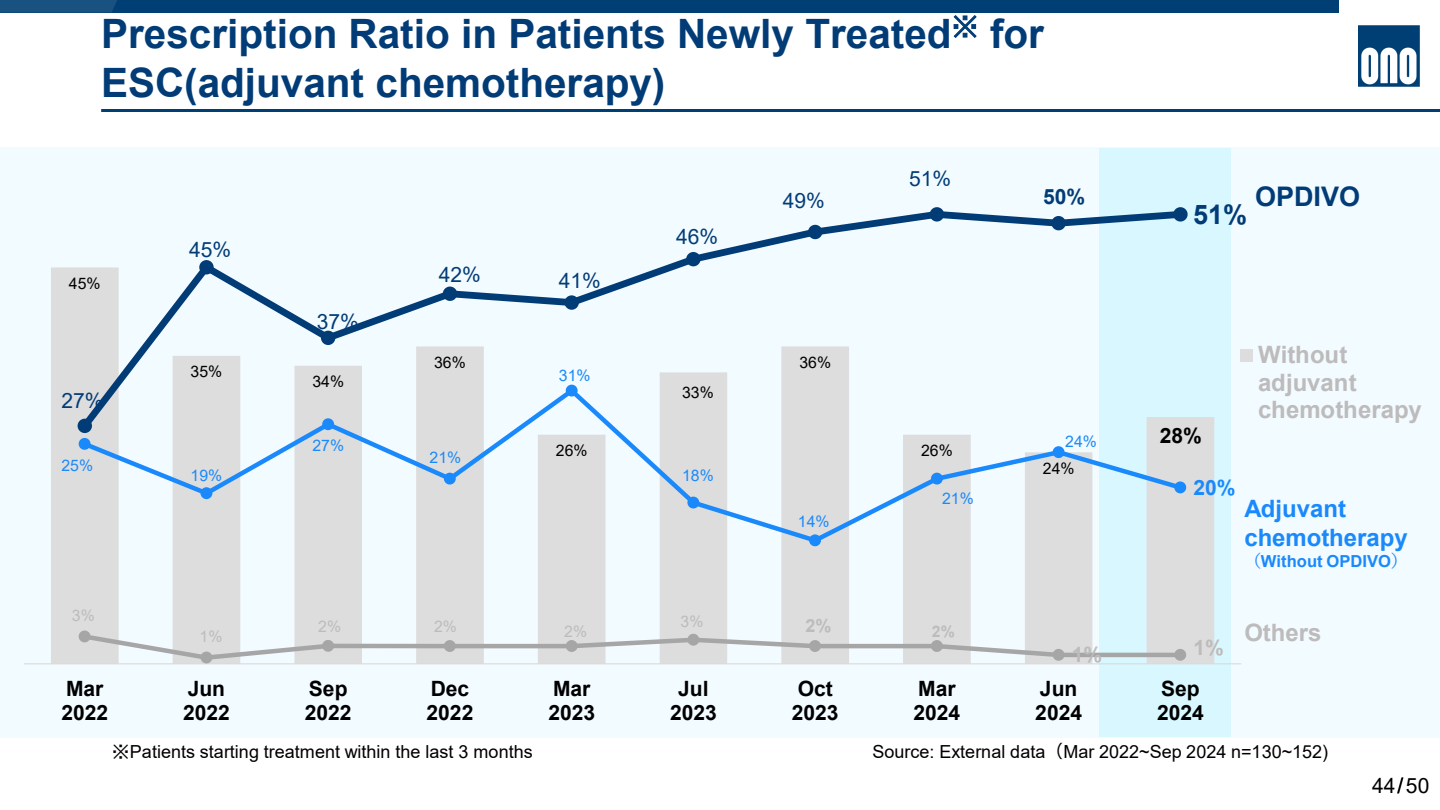
<style>
.page{position:relative;width:1440px;height:810px;background:#fff}
.page>*{position:absolute;margin:0;border:0;box-sizing:border-box;transform-origin:0 0}
.t1{font:700 40.5px "Arial";color:#023c77}
.t2{font:700 27px "Arial";color:#023c77}
.t3{font:700 24px/27.6px "Arial";color:#bdbbbb}
.t4{font:700 24px/28.8px "Arial";color:#1989fb}
.t5{font:700 21px/24.2px "Arial";color:#000}
.t6{font:21px "Arial";color:#023c77}
.t7{font:21px "Arial";color:#000}
.t8{font:700 21px "Arial";color:#bdbbbb}
.t9{font:700 21px "Arial";color:#023c77}
.t10{font:700 21px "Arial";color:#1989fb}
.t11{font:18px "Arial";letter-spacing:.005em;color:#000}
.t12{font:700 18px "Arial";color:#bdbbbb}
.t13{font:700 16.5px "Arial";color:#1989fb}
.t14{font:15.9px "Arial";color:#000}
.t15{font:15.9px "Arial";color:#1989fb}
.t16{font:15.9px "Arial";color:#bdbbbb}
.t17{font:700 15.9px "Arial";color:#bdbbbb}
.s1{font-family:"Yu Gothic"}
.s2{font-family:"MS Gothic"}
.s3{font-family:"Meiryo UI"}
</style>
<div class="page">
<img style="left:101px;top:110px;width:1339px;height:1px">
<div style="left:0;top:0;width:1339px;height:13px;background:#003f73"></div>
<svg style="left:0;top:0;width:117px;height:13px;background:#175080"></svg>
<img style="left:1359px;top:26px;width:60px;height:60px">
<div style="left:0;top:147px;width:1440px;height:591px;background:#e7f9ff;opacity:.5"></div>
<svg style="left:51px;top:267px;width:1163px;height:396px;fill:#dedddd"></svg>
<hr style="left:24px;top:663px;width:1217px;height:1px;background:#d9d9d9">
<svg style="left:75px;top:207px;width:1113px;height:228px"></svg>
<div style="left:78px;top:419px;width:14px;height:14px;border:7px solid #023c77;border-radius:50%"></div>
<div style="left:199px;top:260px;width:15px;height:14px;border:7px solid #023c77;border-radius:50%"></div>
<div style="left:321px;top:331px;width:14px;height:14px;border:7px solid #023c77;border-radius:50%"></div>
<div style="left:443px;top:287px;width:14px;height:14px;border:7px solid #023c77;border-radius:50%"></div>
<div style="left:564px;top:295px;width:15px;height:15px;border:7px solid #023c77;border-radius:50%"></div>
<div style="left:686px;top:252px;width:15px;height:14px;border:7px solid #023c77;border-radius:50%"></div>
<div style="left:808px;top:225px;width:14px;height:14px;border:7px solid #023c77;border-radius:50%"></div>
<div style="left:930px;top:207px;width:14px;height:15px;border:7px solid #023c77;border-radius:50%"></div>
<div style="left:1051px;top:216px;width:15px;height:14px;border:7px solid #023c77;border-radius:50%"></div>
<div style="left:1173px;top:207px;width:15px;height:15px;border:7px solid #023c77;border-radius:50%"></div>
<svg style="left:79px;top:385px;width:1107px;height:160px"></svg>
<div style="left:81px;top:440px;width:7px;height:8px;background:#1989fb;border-radius:50%"></div>
<div style="left:79px;top:438px;width:12px;height:12px;border:4px solid #1989fb;border-radius:50%"></div>
<div style="left:203px;top:489px;width:7px;height:8px;background:#1989fb;border-radius:50%"></div>
<div style="left:201px;top:487px;width:11px;height:12px;border:4px solid #1989fb;border-radius:50%"></div>
<div style="left:324px;top:421px;width:8px;height:7px;background:#1989fb;border-radius:50%"></div>
<div style="left:322px;top:418px;width:12px;height:12px;border:4px solid #1989fb;border-radius:50%"></div>
<div style="left:446px;top:475px;width:8px;height:7px;background:#1989fb;border-radius:50%"></div>
<div style="left:444px;top:473px;width:12px;height:12px;border:4px solid #1989fb;border-radius:50%"></div>
<div style="left:568px;top:387px;width:7px;height:7px;background:#1989fb;border-radius:50%"></div>
<div style="left:566px;top:385px;width:12px;height:12px;border:4px solid #1989fb;border-radius:50%"></div>
<div style="left:690px;top:499px;width:7px;height:7px;background:#1989fb;border-radius:50%"></div>
<div style="left:687px;top:497px;width:12px;height:11px;border:4px solid #1989fb;border-radius:50%"></div>
<div style="left:811px;top:537px;width:8px;height:7px;background:#1989fb;border-radius:50%"></div>
<div style="left:809px;top:534px;width:12px;height:12px;border:4px solid #1989fb;border-radius:50%"></div>
<div style="left:933px;top:475px;width:8px;height:7px;background:#1989fb;border-radius:50%"></div>
<div style="left:931px;top:473px;width:12px;height:12px;border:4px solid #1989fb;border-radius:50%"></div>
<div style="left:1055px;top:448px;width:7px;height:8px;background:#1989fb;border-radius:50%"></div>
<div style="left:1053px;top:446px;width:12px;height:12px;border:4px solid #1989fb;border-radius:50%"></div>
<div style="left:1177px;top:484px;width:7px;height:7px;background:#1989fb;border-radius:50%"></div>
<div style="left:1174px;top:481px;width:12px;height:12px;border:4px solid #1989fb;border-radius:50%"></div>
<svg style="left:79px;top:631px;width:1106px;height:31px"></svg>
<div style="left:79px;top:631px;width:12px;height:11px;border:4px solid #a6a6a6;border-radius:50%"></div>
<div style="left:201px;top:652px;width:11px;height:11px;border:4px solid #a6a6a6;border-radius:50%"></div>
<div style="left:322px;top:640px;width:12px;height:12px;border:4px solid #a6a6a6;border-radius:50%"></div>
<div style="left:444px;top:640px;width:12px;height:12px;border:4px solid #a6a6a6;border-radius:50%"></div>
<div style="left:566px;top:640px;width:12px;height:12px;border:4px solid #a6a6a6;border-radius:50%"></div>
<div style="left:687px;top:634px;width:12px;height:12px;border:4px solid #a6a6a6;border-radius:50%"></div>
<div style="left:809px;top:640px;width:12px;height:12px;border:4px solid #a6a6a6;border-radius:50%"></div>
<div style="left:931px;top:640px;width:12px;height:12px;border:4px solid #a6a6a6;border-radius:50%"></div>
<div style="left:1053px;top:649px;width:12px;height:12px;border:4px solid #a6a6a6;border-radius:50%"></div>
<div style="left:1174px;top:649px;width:12px;height:12px;border:4px solid #a6a6a6;border-radius:50%"></div>
<div style="left:1240px;top:349px;width:13px;height:12px;background:#dedddd"></div>
<p class="t1" style="left:101px;top:5px;width:944px">Prescription Ratio in Patients Newly Treated<sup>※</sup> for</p>
<p class="t1" style="left:101px;top:54px;width:566px">ESC(adjuvant chemotherapy)</p>
<p class="t14" style="left:69px;top:272px;width:33px">45%</p>
<p class="t6" style="left:61px;top:386px;width:44px">27%</p>
<p class="t15" style="left:61px;top:454px;width:33px">25%</p>
<p class="t6" style="left:189px;top:235px;width:44px">45%</p>
<p class="t14" style="left:191px;top:361px;width:33px">35%</p>
<p class="t15" style="left:191px;top:464px;width:33px">19%</p>
<p class="t6" style="left:317px;top:307px;width:44px">37%</p>
<p class="t14" style="left:312px;top:371px;width:33px">34%</p>
<p class="t15" style="left:312px;top:435px;width:33px">27%</p>
<p class="t6" style="left:439px;top:260px;width:44px">42%</p>
<p class="t6" style="left:559px;top:266px;width:44px">41%</p>
<p class="t14" style="left:434px;top:352px;width:33px">36%</p>
<p class="t15" style="left:430px;top:447px;width:33px">21%</p>
<p class="t15" style="left:559px;top:365px;width:33px">31%</p>
<p class="t14" style="left:556px;top:440px;width:33px">26%</p>
<p class="t6" style="left:676px;top:222px;width:44px">46%</p>
<p class="t14" style="left:682px;top:381px;width:33px">33%</p>
<p class="t15" style="left:682px;top:465px;width:33px">18%</p>
<p class="t6" style="left:783px;top:186px;width:44px">49%</p>
<p class="t14" style="left:799px;top:352px;width:33px">36%</p>
<p class="t15" style="left:798px;top:510px;width:33px">14%</p>
<p class="t6" style="left:909px;top:164px;width:44px">51%</p>
<p class="t9" style="left:1043px;top:182px;width:44px">50%</p>
<p class="t14" style="left:921px;top:440px;width:33px">26%</p>
<p class="t15" style="left:942px;top:487px;width:33px">21%</p>
<p class="t15" style="left:1065px;top:431px;width:33px">24%</p>
<p class="t14" style="left:1043px;top:457px;width:33px">24%</p>
<p class="t2" style="left:1193px;top:196px;width:55px">51%</p>
<p class="t2" style="left:1255px;top:177px;width:107px">OPDIVO</p>
<p class="t5" style="left:1160px;top:424px;width:44px">28%</p>
<p class="t10" style="left:1193px;top:473px;width:44px">20%</p>
<p class="t3" style="left:1258px;top:341px;width:165px">Without adjuvant chemotherapy</p>
<p class="t4" style="left:1244px;top:494px;width:165px">Adjuvant chemotherapy</p>
<p class="t13" style="left:1244px;top:549px;width:165px"><span class="s1">（</span>Without OPDIVO<span class="s1">）</span></p>
<p class="t16" style="left:72px;top:605px;width:24px">3%</p>
<p class="t16" style="left:200px;top:626px;width:24px">1%</p>
<p class="t16" style="left:318px;top:616px;width:24px">2%</p>
<p class="t16" style="left:434px;top:616px;width:24px">2%</p>
<p class="t16" style="left:564px;top:620px;width:24px">2%</p>
<p class="t16" style="left:681px;top:611px;width:24px">3%</p>
<p class="t12" style="left:805px;top:613px;width:28px">2%</p>
<p class="t17" style="left:932px;top:620px;width:24px">2%</p>
<p class="t8" style="left:1072px;top:640px;width:32px">1%</p>
<p class="t8" style="left:1194px;top:633px;width:32px">1%</p>
<p class="t5" style="left:61px;top:676px;width:48px">Mar<br>2022</p>
<p class="t5" style="left:183px;top:676px;width:48px">Jun<br>2022</p>
<p class="t5" style="left:305px;top:676px;width:48px">Sep<br>2022</p>
<p class="t5" style="left:427px;top:676px;width:48px">Dec<br>2022</p>
<p class="t5" style="left:548px;top:676px;width:48px">Mar<br>2023</p>
<p class="t5" style="left:670px;top:676px;width:48px;text-align:center">Jul<br>2023</p>
<p class="t5" style="left:792px;top:676px;width:48px">Oct<br>2023</p>
<p class="t5" style="left:914px;top:676px;width:48px">Mar<br>2024</p>
<p class="t5" style="left:1035px;top:676px;width:48px">Jun<br>2024</p>
<p class="t5" style="left:1157px;top:676px;width:48px">Sep<br>2024</p>
<p class="t3" style="left:1244px;top:619px;width:79px">Others</p>
<p class="t11" style="left:112px;top:739px;width:423px"><span class="s2">※</span>Patients starting treatment within the last 3 months</p>
<p class="t11" style="left:872px;top:739px;width:457px">Source: External data<span class="s3">（</span>Mar 2022~Sep 2024 n=130~152)</p>
<p class="t7" style="left:1372px;top:771px;width:59px">44/50</p>
</div>
